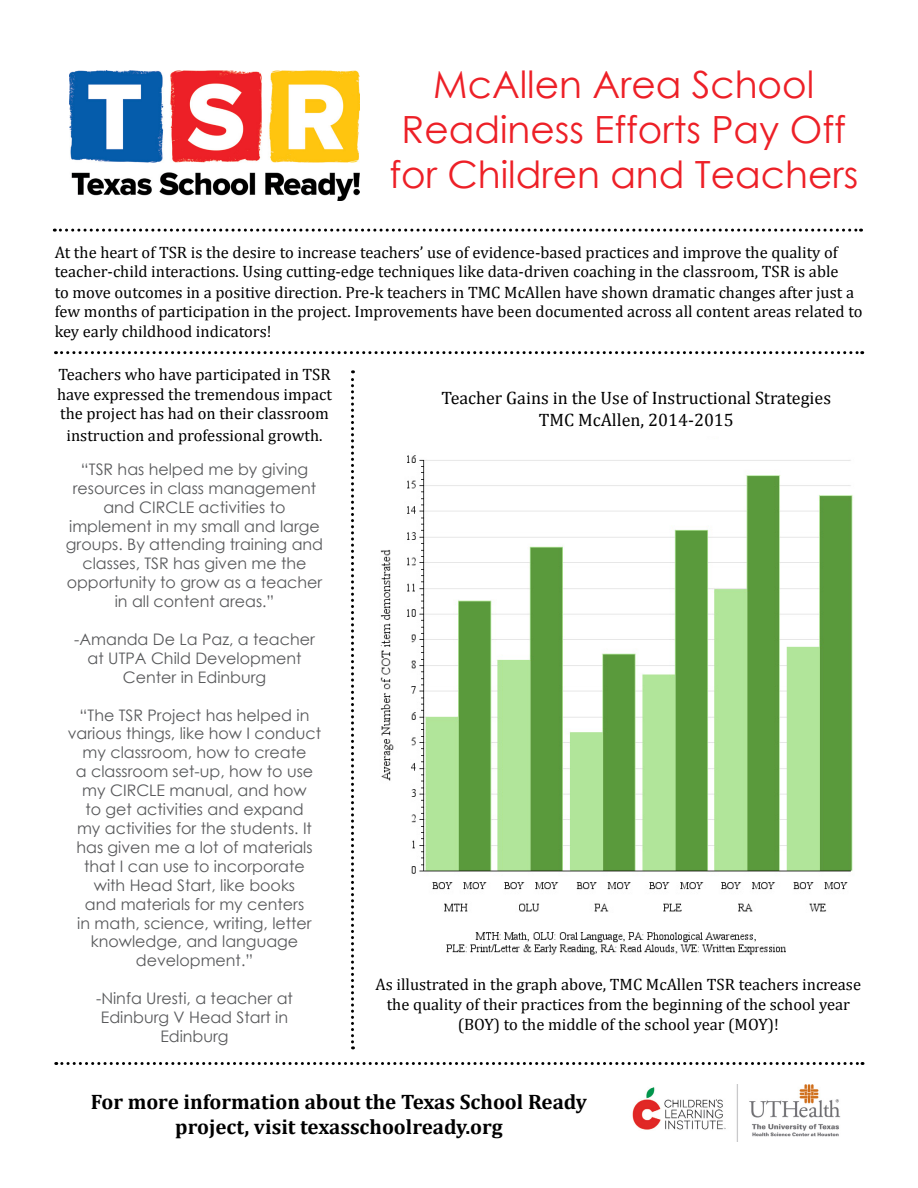
<style>
.page{position:relative;width:918px;height:1188px;background:#fff}
.page>*{position:absolute;margin:0;border:0;box-sizing:border-box;transform-origin:0 0}
.t1{font:37.5px/45px "Century Gothic";color:#ed2027;text-align:center}
.t2{font:700 21px/25.2px "Cambria";color:#000;text-align:center}
.t3{font:18px/22.5px "Cambria";color:#000;text-align:center}
.t4{font:16.5px/19.8px "Cambria";color:#000}
.t5{font:15.9px/18.9px "Century Gothic";color:#58595b;text-align:center}
</style>
<div class="page">
<img style="left:380px;top:455px;width:473px;height:500px">
<img style="left:69px;top:70px;width:291px;height:131px">
<svg style="left:54px;top:229px;width:808px;height:3px"></svg>
<svg style="left:56px;top:1062px;width:807px;height:3px"></svg>
<img style="left:632px;top:1085px;width:209px;height:57px">
<svg style="left:56px;top:351px;width:807px;height:3px"></svg>
<svg style="left:351px;top:370px;width:3px;height:679px"></svg>
<h1 class="t1" style="left:389px;top:62px;width:470px">McAllen Area School<br>Readiness Efforts Pay Off for Children and Teachers</h1>
<p class="t4" style="left:55px;top:242px;width:809px">At the heart of TSR is the desire to increase teachers’ use of evidence-based practices and improve the quality of teacher-child interactions. Using cutting-edge techniques like data-driven coaching in the classroom, TSR is able<br>to move outcomes in a positive direction. Pre-k teachers in TMC McAllen have shown dramatic changes after just a few months of participation in the project. Improvements have been documented across all content areas related to key early childhood indicators!</p>
<p class="t4" style="left:57px;top:365px;width:276px;text-align:justify">Teachers who have participated in TSR have expressed the tremendous impact the project has had on their classroom</p>
<p class="t4" style="left:67px;top:425px;width:258px">instruction and professional growth.</p>
<p class="t5" style="left:66px;top:459px;width:259px">“TSR has helped me by giving resources in class management and CIRCLE activities to implement in my small and large groups. By attending training and classes, TSR has given me the opportunity to grow as a teacher in all content areas.”</p>
<p class="t5" style="left:74px;top:630px;width:242px">-Amanda De La Paz, a teacher at UTPA Child Development<br>Center in Edinburg</p>
<p class="t5" style="left:68px;top:705px;width:255px">“The TSR Project has helped in various things, like how I conduct my classroom, how to create<br>a classroom set-up, how to use my CIRCLE manual, and how<br>to get activities and expand<br>my activities for the students. It has given me a lot of materials that I can use to incorporate with Head Start, like books<br>and materials for my centers<br>in math, science, writing, letter knowledge, and language development.”</p>
<p class="t5" style="left:96px;top:989px;width:198px">-Ninfa Uresti, a teacher at<br>Edinburg V Head Start in<br>Edinburg</p>
<p class="t3" style="left:441px;top:386px;width:391px">Teacher Gains in the Use of Instructional Strategies<br>TMC McAllen, 2014-2015</p>
<p class="t4" style="left:376px;top:975px;width:487px;text-align:center">As illustrated in the graph above, TMC McAllen TSR teachers increase the quality of their practices from the beginning of the school year (BOY) to the middle of the school year (MOY)!</p>
<p class="t2" style="left:91px;top:1088px;width:498px">For more information about the Texas School Ready project, visit texasschoolready.org</p>
</div>
